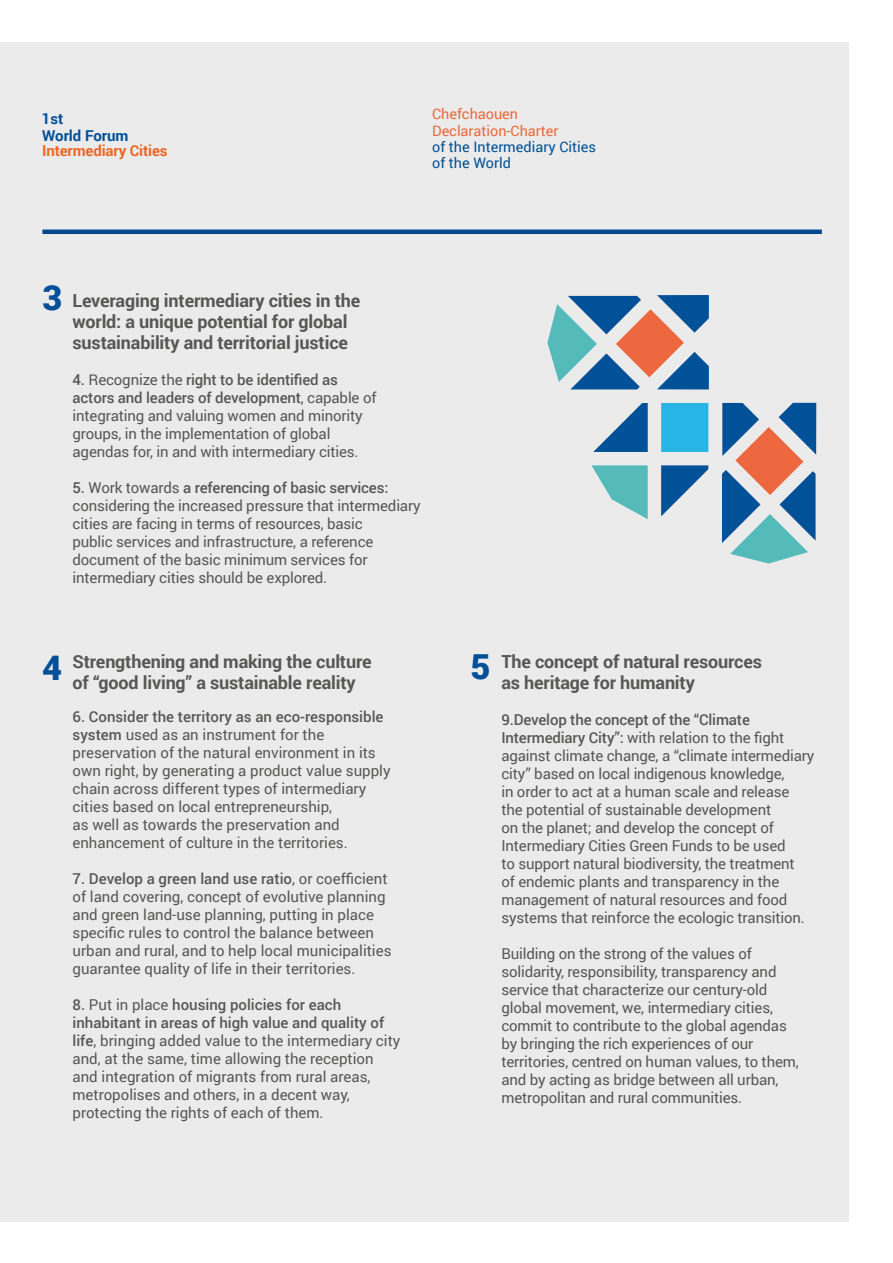
<style>
.page{position:relative;width:893px;height:1263px;background:#fff}
.page>*{position:absolute;margin:0;border:0;box-sizing:border-box;transform-origin:0 0}
.t1{font:900 34.5px "Roboto";color:#004f99}
.t2{font:700 18px/21px "Roboto";letter-spacing:-.01em;color:#575756}
.t3{font:15px/18px "Roboto";letter-spacing:-.01em;color:#575756}
.t4{font:700 15px "Roboto";letter-spacing:-.01em;color:#ec6725}
.t5{font:700 15px/17.2px "Roboto";color:#004f99}
.t6{font:14.4px/16.2px "Roboto";color:#005197}
.t7{font:14.4px/16.2px "Roboto";color:#ec6839}
.s1{font-weight:500}
.s2{font-weight:900;font-size:34.5px;color:#004f99}
</style>
<div class="page">
<div style="left:0;top:43px;width:849px;height:1179px;background:#ebebeb"></div>
<hr style="left:42px;top:230px;width:780px;height:4px;background:#00488d">
<svg style="left:547px;top:295px;width:162px;height:94px"></svg>
<svg style="left:593px;top:403px;width:55px;height:49px"></svg>
<div style="left:661px;top:403px;width:47px;height:49px;background:#28b5e5"></div>
<svg style="left:591px;top:465px;width:57px;height:54px"></svg>
<svg style="left:661px;top:465px;width:47px;height:51px"></svg>
<svg style="left:722px;top:403px;width:94px;height:160px"></svg>
<p class="t5" style="left:42px;top:109px;width:88px">1st<br>World Forum</p>
<p class="t4" style="left:42px;top:140px;width:127px">Intermediary Cities</p>
<p class="t7" style="left:432px;top:106px;width:128px">Chefchaouen<br>Declaration-Charter</p>
<p class="t6" style="left:432px;top:138px;width:165px">of the Intermediary Cities of the World</p>
<h1 class="t1" style="left:42px;top:274px;width:21px">3</h1>
<p class="t2" style="left:73px;top:289px;width:289px">Leveraging intermediary cities in the world: a unique potential for global sustainability and territorial justice</p>
<p class="t3" style="left:73px;top:370px;width:306px"><span class="s1">4.</span> Recognize the <span class="s1">right to be identified as actors and leaders of development</span>, capable of integrating and valuing women and minority groups, in the implementation of global agendas for, in and with intermediary cities.</p>
<p class="t3" style="left:73px;top:478px;width:350px"><span class="s1">5.</span> Work towards <span class="s1">a referencing of basic services: </span>considering the increased pressure that intermediary cities are facing in terms of resources, basic<br>public services and infrastructure, a reference document of the basic minimum services for intermediary cities should be explored.</p>
<h1 class="t1" style="left:42px;top:643px;width:21px">4</h1>
<p class="t2" style="left:73px;top:651px;width:301px">Strengthening and making the culture of “good living” a sustainable reality</p>
<p class="t3" style="left:73px;top:707px;width:320px"><span class="s1">6. Consider the territory as an eco-responsible system</span> used as an instrument for the preservation of the natural environment in its own right, by generating a product value supply chain across different types of intermediary cities based on local entrepreneurship,<br>as well as towards the preservation and enhancement of culture in the territories.</p>
<p class="t3" style="left:73px;top:869px;width:320px"><span class="s1">7. Develop a green land use ratio</span>, or coefficient of land covering, concept of evolutive planning and green land-use planning, putting in place specific rules to control the balance between urban and rural, and to help local municipalities guarantee quality of life in their territories.</p>
<p class="t3" style="left:73px;top:995px;width:329px"><span class="s1">8.</span> Put in place <span class="s1">housing policies for each inhabitant in areas of high value and quality of life</span>, bringing added value to the intermediary city and, at the same, time allowing the reception and integration of migrants from rural areas, metropolises and others, in a decent way, protecting the rights of each of them.</p>
<p class="t2" style="left:501px;top:651px;width:262px;text-indent:-31px"><span class="s2">5</span> The concept of natural resources as heritage for humanity</p>
<p class="t3" style="left:501px;top:710px;width:315px"><span class="s1">9.Develop the concept of the “Climate Intermediary City”:</span> with relation to the fight against climate change, a “climate intermediary city” based on local indigenous knowledge,<br>in order to act at a human scale and release the potential of sustainable development<br>on the planet; and develop the concept of Intermediary Cities Green Funds to be used<br>to support natural biodiversity, the treatment<br>of endemic plants and transparency in the management of natural resources and food systems that reinforce the ecologic transition.</p>
<p class="t3" style="left:501px;top:944px;width:299px">Building on the strong of the values of solidarity, responsibility, transparency and service that characterize our century-old global movement, we, intermediary cities, commit to contribute to the global agendas by bringing the rich experiences of our territories, centred on human values, to them, and by acting as bridge between all urban, metropolitan and rural communities.</p>
</div>
